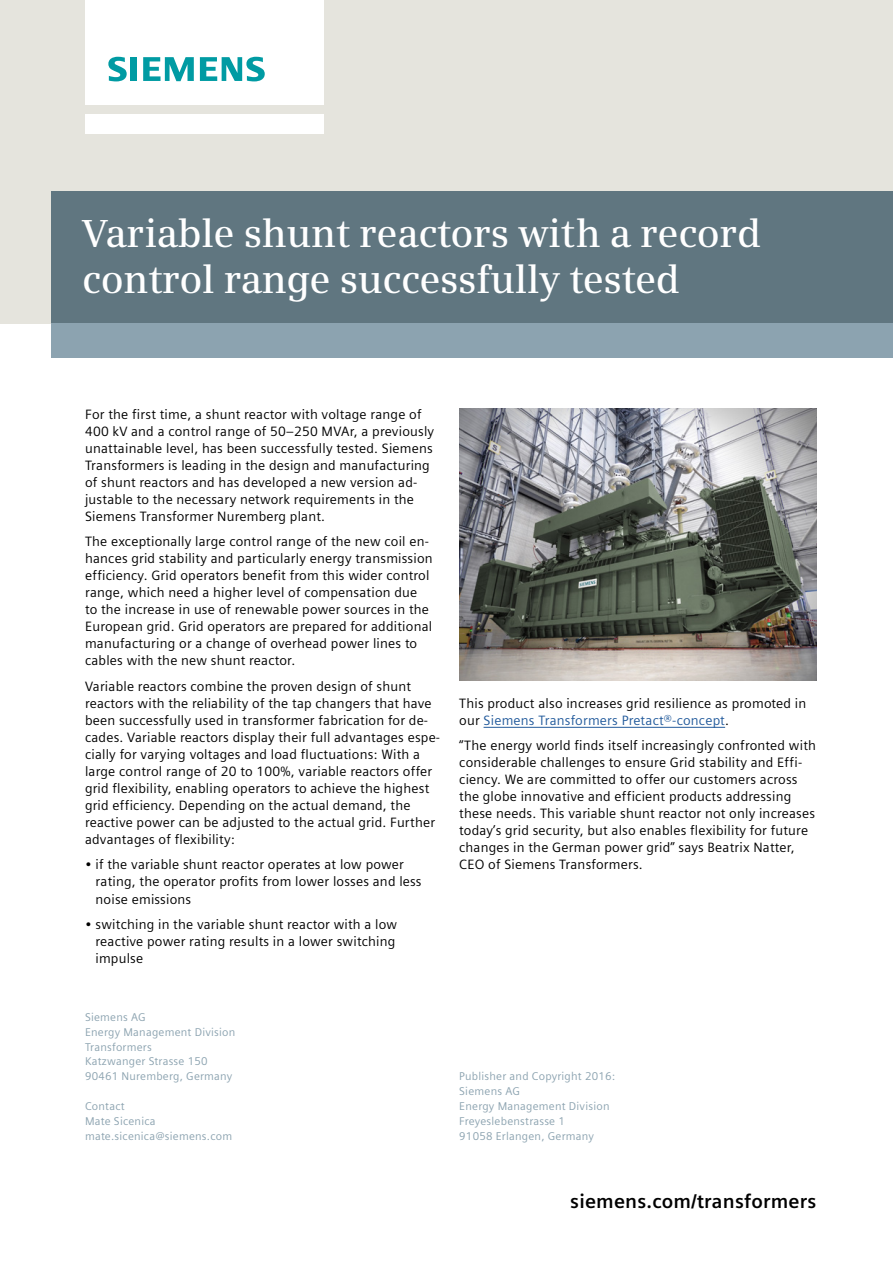
<style>
.page{position:relative;width:893px;height:1263px;background:#fff}
.page>*{position:absolute;margin:0;border:0;box-sizing:border-box;transform-origin:0 0}
.t1{font:600 39px/46.8px "Siemens Serif";letter-spacing:-.01em;color:#fff}
.t2{font:700 19.5px "Siemens Sans";letter-spacing:.01em;color:#000}
.t3{font:13.5px/17px "Siemens Sans";letter-spacing:.015em;color:#000}
.t4{font:11.25px/14.9px "Siemens Sans";letter-spacing:.02em;color:#8ca3b0}
.s1{color:#235b9c}
</style>
<div class="page">
<div style="left:0;top:0;width:893px;height:323px;background:#e5e4dd"></div>
<div style="left:85px;top:114px;width:238px;height:19px;background:#fff"></div>
<div style="left:85px;top:0;width:238px;height:105px;background:#fff"></div>
<svg style="left:108px;top:57px;width:19px;height:24px"></svg>
<div style="left:130px;top:57px;width:7px;height:24px;background:#009ba3"></div>
<svg style="left:143px;top:57px;width:51px;height:24px"></svg>
<svg style="left:200px;top:57px;width:65px;height:24px"></svg>
<div style="left:51px;top:323px;width:842px;height:34px;background:#8ca3b0"></div>
<div style="left:51px;top:191px;width:842px;height:132px;background:#607680"></div>
<img style="left:459px;top:408px;width:357px;height:272px">
<hr style="left:484px;top:727px;width:241px;height:1px;background:#235b9c">
<h1 class="t1" style="left:82px;top:209px;width:680px">Variable shunt reactors with a record control range successfully tested</h1>
<p class="t3" style="left:85px;top:406px;width:351px">For the first time, a shunt reactor with voltage range of 400 kV and a control range of 50–250 MVAr, a previously unattainable level, has been successfully tested. Siemens Transformers is leading in the design and manufacturing of shunt reactors and has developed a new version ad&shy;justable to the necessary network requirements in the Siemens Transformer Nuremberg plant.</p>
<p class="t3" style="left:85px;top:533px;width:349px">The exceptionally large control range of the new coil en&shy;hances grid stability and particularly energy transmission efficiency. Grid operators benefit from this wider control range, which need a higher level of compensation due to the increase in use of renewable power sources in the European grid. Grid operators are prepared for additional manufacturing or a change of overhead power lines to cables with the new shunt reactor.</p>
<p class="t3" style="left:85px;top:678px;width:357px">Variable reactors combine the proven design of shunt reactors with the reliability of the tap changers that have been successfully used in transformer fabrication for de&shy;cades. Variable reactors display their full advantages espe&shy;cially for varying voltages and load fluctuations: With a large control range of 20 to 100%, variable reactors offer grid flexibility, enabling operators to achieve the highest grid efficiency. Depending on the actual demand, the reactive power can be adjusted to the actual grid. Further advantages of flexibility:</p>
<p class="t3" style="left:96px;top:856px;width:327px;text-indent:-11px">• if the variable shunt reactor operates at low power rating, the operator profits from lower losses and less noise emissions</p>
<p class="t3" style="left:96px;top:916px;width:303px;text-indent:-11px">• switching in the variable shunt reactor with a low reactive power rating results in a lower switching impulse</p>
<p class="t4" style="left:85px;top:1009px;width:152px">Siemens AG<br>Energy Management Division<br>Transformers<br>Katzwanger Strasse 150<br>90461 Nuremberg, Germany</p>
<p class="t4" style="left:85px;top:1099px;width:149px">Contact<br>Mate Sicenica mate.sicenica@siemens.com</p>
<p class="t3" style="left:459px;top:695px;width:349px">This product also increases grid resilience as promoted in our <span class="s1">Siemens Transformers Pretact®-concept</span>.</p>
<p class="t3" style="left:459px;top:737px;width:358px">“The energy world finds itself increasingly confronted with considerable challenges to ensure Grid stability and Effi&shy;ciency. We are committed to offer our customers across the globe innovative and efficient products addressing these needs. This variable shunt reactor not only increases today’s grid security, but also enables flexibility for future changes in the German power grid” says Beatrix Natter, CEO of Siemens Transformers.</p>
<p class="t4" style="left:459px;top:1069px;width:157px">Publisher and Copyright 2016:<br>Siemens AG<br>Energy Management Division<br>Freyeslebenstrasse 1<br>91058 Erlangen, Germany</p>
<h2 class="t2" style="left:570px;top:1190px;width:248px">siemens.com/transformers</h2>
</div>
